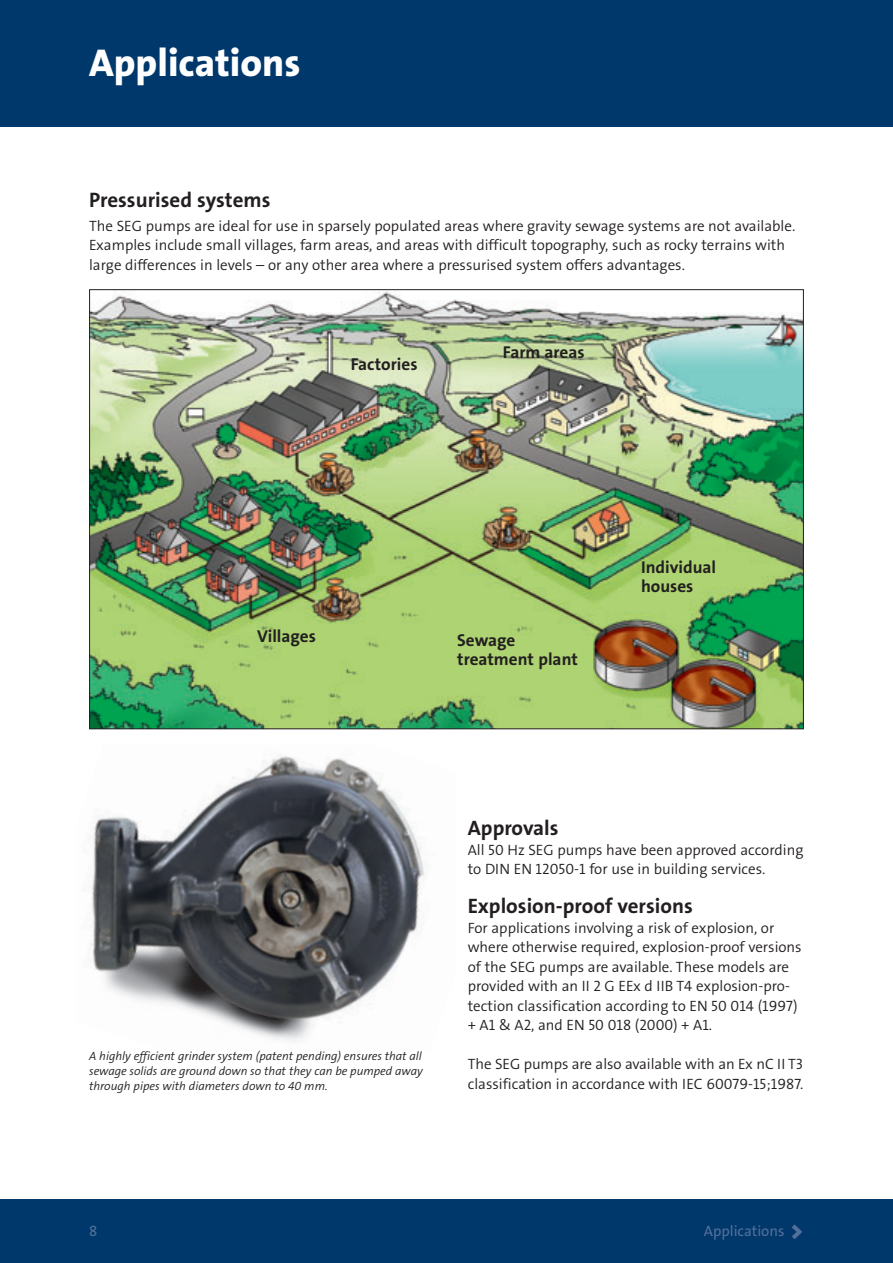
<style>
.page{position:relative;width:893px;height:1263px;background:#fff}
.page>*{position:absolute;margin:0;border:0;box-sizing:border-box;transform-origin:0 0}
.t1{font:39px "The Sans Grundfos 8 XB";color:#fff}
.t2{font:21px "The Sans Grundfos 7 B";color:#231f20}
.t3{font:17.25px/18.8px "The Sans Grundfos 7 B";color:#231f20}
.t4{font:15px/19.5px "The Sans Grundfos 4 SL";color:#231f20}
.t5{font:15px "The Sans Grundfos 5 R";color:#546f99}
.t6{font:italic 12px/15px "The Sans Grundfos 4 SL";color:#231f20;text-align:justify}
.s1{font-family:"The Sans Grundfos 9 BL";font-size:24px}
</style>
<div class="page">
<img style="left:91px;top:291px;width:710px;height:436px">
<img style="left:83px;top:755px;width:347px;height:287px">
<div style="left:0;top:0;width:892px;height:126px;background:#00386c"></div>
<div style="left:0;top:1200px;width:892px;height:63px;background:#00386c"></div>
<h1 class="t1" style="left:89px;top:46px;width:213px">Applications</h1>
<h2 class="t2" style="left:89px;top:191px;width:183px">Pressurised systems</h2>
<p class="t4" style="left:89px;top:217px;width:707px">The SEG pumps are ideal for use in sparsely populated areas where gravity sewage systems are not available.<br>Examples include small villages, farm areas, and areas with difficult topography, such as rocky terrains with large differences in levels – or any other area where a pressurised system offers advantages.</p>
<p class="t3" style="left:351px;top:356px;width:68px">Factories</p>
<p class="t3" style="left:503px;top:344px;width:83px">Farm areas</p>
<p class="t3" style="left:257px;top:628px;width:60px">Villages</p>
<p class="t3" style="left:457px;top:632px;width:122px">Sewage treatment plant</p>
<p class="t3" style="left:641px;top:559px;width:77px">Individual houses</p>
<p class="t6" style="left:89px;top:1050px;width:335px">A highly efficient grinder system (patent pending) ensures that all sewage solids are ground down so that they can be pumped away through pipes with diameters down to 40 mm.</p>
<h2 class="t2" style="left:468px;top:819px;width:92px">Approvals</h2>
<p class="t4" style="left:468px;top:841px;width:337px">All 50 Hz SEG pumps have been approved according to DIN EN 12050-1 for use in building services.</p>
<h2 class="t2" style="left:468px;top:897px;width:226px">Explosion-proof versions</h2>
<p class="t4" style="left:468px;top:919px;width:335px">For applications involving a risk of explosion, or where otherwise required, explosion-proof versions of the SEG pumps are available. These models are provided with an II 2 G EEx d IIB T4 explosion-pro&shy;tection classification according to EN 50 014 (1997) + A1 &amp; A2, and EN 50 018 (2000) + A1.</p>
<p class="t4" style="left:468px;top:1056px;width:337px">The SEG pumps are also available with an Ex nC II T3 classification in accordance with IEC 60079-15;1987.</p>
<p class="t5" style="left:89px;top:1225px;width:10px">8</p>
<p class="t5" style="left:703px;top:1225px;width:101px">Applications <span class="s1">&gt;</span></p>
</div>
